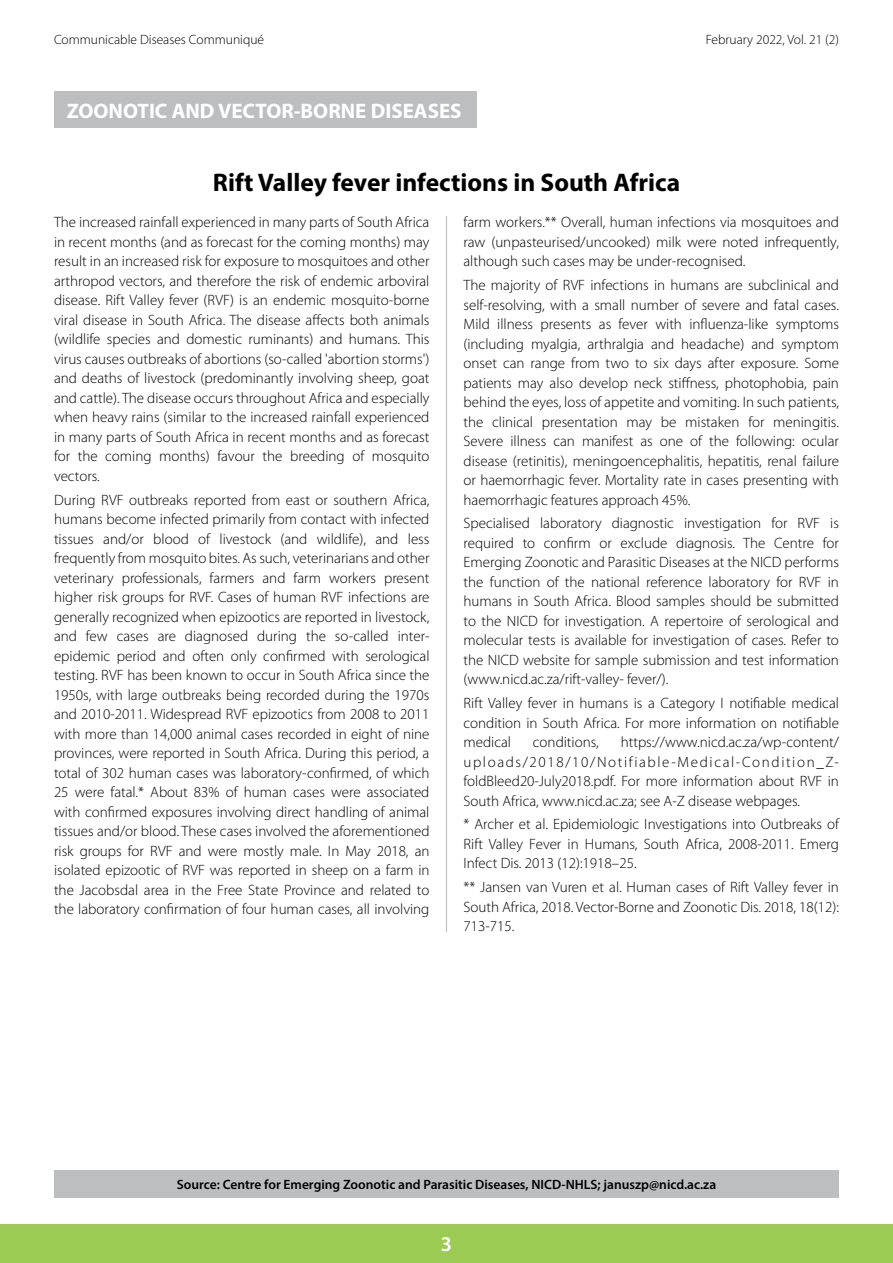
<style>
.page{position:relative;width:893px;height:1263px;background:#fff}
.page>*{position:absolute;margin:0;border:0;box-sizing:border-box;transform-origin:0 0}
.t1{font:700 25.5px "Myriad Pro";color:#000}
.t2{font:700 21px "Myriad Pro";color:#fff}
.t3{font:600 21px "Myriad Pro";color:#fff}
.t4{font:300 15px/19.5px "Myriad Pro";color:#000;text-align:justify}
.t5{font:600 13.5px "Myriad Pro";color:#000}
.t6{font:300 13.5px "Myriad Pro";color:#000}
</style>
<div class="page">
<div style="left:0;top:1224px;width:893px;height:39px;background:#9bcb52"></div>
<div style="left:54px;top:1170px;width:785px;height:28px;background:#bcbec0"></div>
<div style="left:54px;top:92px;width:422px;height:36px;background:#bcbec0"></div>
<hr style="left:446px;top:216px;width:1px;height:716px;background:#bcbec0">
<p class="t6" style="left:54px;top:32px;width:212px">Communicable Diseases Communiqué</p>
<p class="t6" style="left:706px;top:32px;width:135px">February 2022, Vol. 21 (2)</p>
<h2 class="t2" style="left:67px;top:97px;width:396px">ZOONOTIC AND VECTOR-BORNE DISEASES</h2>
<h1 class="t1" style="left:213px;top:166px;width:469px">Rift Valley fever infections in South Africa</h1>
<p class="t4" style="left:54px;top:213px;width:377px">The increased rainfall experienced in many parts of South Africa in recent months (and as forecast for the coming months) may result in an increased risk for exposure to mosquitoes and other arthropod vectors, and therefore the risk of endemic arboviral disease. Rift Valley fever (RVF) is an endemic mosquito-borne viral disease in South Africa. The disease affects both animals (wildlife species and domestic ruminants) and humans. This virus causes outbreaks of abortions (so-called 'abortion storms') and deaths of livestock (predominantly involving sheep, goat and cattle). The disease occurs throughout Africa and especially when heavy rains (similar to the increased rainfall experienced in many parts of South Africa in recent months and as forecast for the coming months) favour the breeding of mosquito vectors.</p>
<p class="t4" style="left:54px;top:490px;width:377px">During RVF outbreaks reported from east or southern Africa, humans become infected primarily from contact with infected tissues and/or blood of livestock (and wildlife), and less frequently from mosquito bites. As such, veterinarians and other veterinary professionals, farmers and farm workers present higher risk groups for RVF. Cases of human RVF infections are generally recognized when epizootics are reported in livestock, and few cases are diagnosed during the so-called inter&shy;epidemic period and often only confirmed with serological testing. RVF has been known to occur in South Africa since the 1950s, with large outbreaks being recorded during the 1970s and 2010-2011. Widespread RVF epizootics from 2008 to 2011 with more than 14,000 animal cases recorded in eight of nine provinces, were reported in South Africa. During this period, a total of 302 human cases was laboratory-confirmed, of which 25 were fatal.* About 83% of human cases were associated with confirmed exposures involving direct handling of animal tissues and/or blood. These cases involved the aforementioned risk groups for RVF and were mostly male. In May 2018, an isolated epizootic of RVF was reported in sheep on a farm in the Jacobsdal area in the Free State Province and related to the laboratory confirmation of four human cases, all involving</p>
<p class="t4" style="left:463px;top:213px;width:377px">farm workers.** Overall, human infections via mosquitoes and raw (unpasteurised/uncooked) milk were noted infrequently, although such cases may be under-recognised.</p>
<p class="t4" style="left:463px;top:276px;width:377px">The majority of RVF infections in humans are subclinical and self-resolving, with a small number of severe and fatal cases.<br>Mild illness presents as fever with influenza-like symptoms (including myalgia, arthralgia and headache) and symptom onset can range from two to six days after exposure. Some patients may also develop neck stiffness, photophobia, pain behind the eyes, loss of appetite and vomiting. In such patients, the clinical presentation may be mistaken for meningitis.<br>Severe illness can manifest as one of the following: ocular disease (retinitis), meningoencephalitis, hepatitis, renal failure or haemorrhagic fever. Mortality rate in cases presenting with haemorrhagic features approach 45%.</p>
<p class="t4" style="left:463px;top:514px;width:377px">Specialised laboratory diagnostic investigation for RVF is required to confirm or exclude diagnosis. The Centre for Emerging Zoonotic and Parasitic Diseases at the NICD performs the function of the national reference laboratory for RVF in humans in South Africa. Blood samples should be submitted to the NICD for investigation. A repertoire of serological and molecular tests is available for investigation of cases. Refer to the NICD website for sample submission and test information (www.nicd.ac.za/rift-valley- fever/).</p>
<p class="t4" style="left:463px;top:694px;width:377px">Rift Valley fever in humans is a Category I notifiable medical condition in South Africa. For more information on notifiable medical</p>
<p class="t4" style="left:463px;top:733px;width:377px;text-indent:157px">https://www.nicd.ac.za/wp-content/ uploads/2018/10/Notifiable-Medical-Condition_Z&shy;foldBleed20-July2018.pdf. For more information about RVF in South Africa, www.nicd.ac.za; see A-Z disease webpages.</p>
<p class="t4" style="left:463px;top:815px;width:377px">* Archer et al. Epidemiologic Investigations into Outbreaks of Rift Valley Fever in Humans, South Africa, 2008-2011. Emerg Infect Dis. 2013 (12):1918–25.</p>
<p class="t4" style="left:463px;top:878px;width:377px">** Jansen van Vuren et al. Human cases of Rift Valley fever in South Africa, 2018. Vector-Borne and Zoonotic Dis. 2018, 18(12):<br>713-715.</p>
<p class="t4" style="left:533px;top:733px;width:67px">conditions,</p>
<p class="t5" style="left:177px;top:1176px;width:541px">Source: Centre for Emerging Zoonotic and Parasitic Diseases, NICD-NHLS; januszp@nicd.ac.za</p>
<h2 class="t3" style="left:441px;top:1230px;width:13px">3</h2>
</div>
